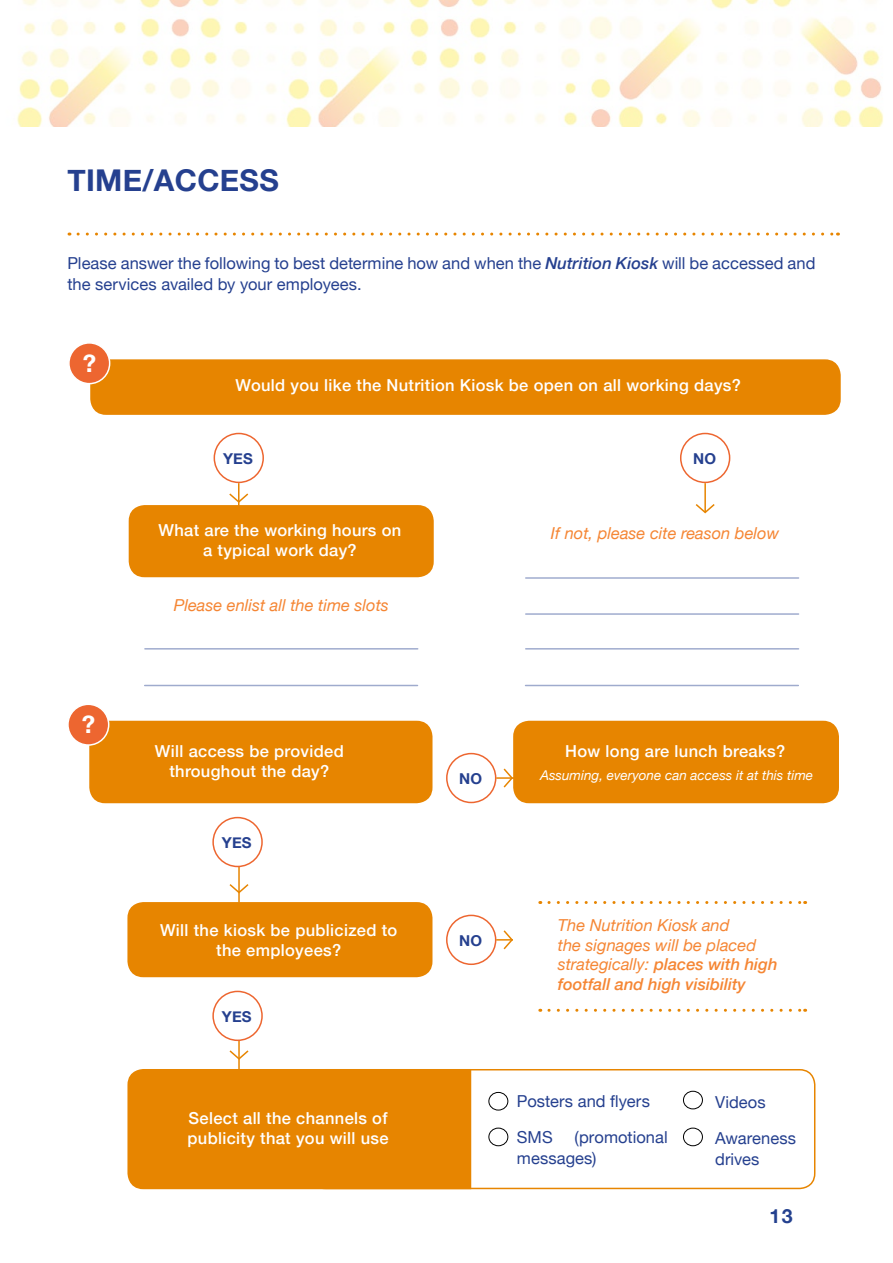
<style>
.page{position:relative;width:893px;height:1263px;background:#fff}
.page>*{position:absolute;margin:0;border:0;box-sizing:border-box;transform-origin:0 0}
.t1{font:700 30px "Helvetica Neue";letter-spacing:.01em;color:#25408f}
.t2{font:700 24px "Helvetica Neue";color:#fff}
.t3{font:700 19.5px "Helvetica Neue";color:#24418f}
.t4{font:500 16.5px/19.8px "Helvetica Neue";letter-spacing:.02em;color:#fff;text-align:center}
.t5{font:16.5px/21px "Helvetica Neue";letter-spacing:.005em;color:#25408f}
.t6{font:italic 16.5px/19.8px "Helvetica Neue";color:#f58634}
.t7{font:700 15px "Helvetica Neue";letter-spacing:.01em;color:#25408f}
.t8{font:italic 13.5px "Helvetica Neue";color:#fff}
.s1{font-weight:500;font-style:italic}
.s2{font-weight:500}
</style>
<div class="page">
<img style="left:17px;top:0;width:866px;height:126px">
<svg style="left:78px;top:233px;width:760px;height:3px"></svg>
<svg style="left:549px;top:901px;width:257px;height:3px"></svg>
<svg style="left:549px;top:1009px;width:257px;height:3px"></svg>
<div style="left:90px;top:359px;width:751px;height:56px;background:#e78500;border-radius:16px"></div>
<div style="left:129px;top:505px;width:305px;height:72px;background:#e78500;border-radius:16px"></div>
<div style="left:127px;top:902px;width:305px;height:75px;background:#e78500;border-radius:16px"></div>
<div style="left:214px;top:433px;width:50px;height:50px;border:2px solid #ed6630;border-radius:50%"></div>
<div style="left:680px;top:433px;width:50px;height:50px;border:2px solid #ed6630;border-radius:50%"></div>
<div style="left:69px;top:343px;width:41px;height:41px;background:#ed6630;border-radius:50%"></div>
<div style="left:68px;top:342px;width:42px;height:42px;border:2px solid #fff;border-radius:50%"></div>
<hr style="left:238px;top:866px;width:2px;height:37px;background:#e78500">
<hr style="left:238px;top:1040px;width:2px;height:29px;background:#e78500">
<hr style="left:704px;top:483px;width:2px;height:29px;background:#e78500">
<svg style="left:228px;top:483px;width:22px;height:23px"></svg>
<svg style="left:229px;top:882px;width:20px;height:12px"></svg>
<svg style="left:229px;top:1049px;width:20px;height:12px"></svg>
<svg style="left:695px;top:502px;width:20px;height:12px"></svg>
<hr style="left:526px;top:613px;width:273px;height:2px;background:#25408f">
<hr style="left:526px;top:577px;width:273px;height:2px;background:#25408f">
<hr style="left:526px;top:648px;width:273px;height:2px;background:#25408f">
<hr style="left:145px;top:648px;width:273px;height:2px;background:#25408f">
<hr style="left:525px;top:685px;width:273px;height:1px;background:#25408f">
<hr style="left:145px;top:685px;width:272px;height:1px;background:#25408f">
<div style="left:89px;top:721px;width:343px;height:82px;background:#e78500;border-radius:16px"></div>
<div style="left:513px;top:721px;width:326px;height:82px;background:#e78500;border-radius:16px"></div>
<div style="left:212px;top:817px;width:51px;height:50px;border:2px solid #ed6630;border-radius:50%"></div>
<div style="left:212px;top:991px;width:51px;height:50px;border:2px solid #ed6630;border-radius:50%"></div>
<div style="left:446px;top:753px;width:50px;height:50px;border:2px solid #ed6630;border-radius:50%"></div>
<div style="left:446px;top:915px;width:50px;height:50px;border:2px solid #ed6630;border-radius:50%"></div>
<div style="left:68px;top:704px;width:41px;height:41px;background:#ed6630;border-radius:50%"></div>
<div style="left:67px;top:703px;width:42px;height:43px;border:2px solid #fff;border-radius:50%"></div>
<hr style="left:496px;top:777px;width:44px;height:2px;background:#e78500">
<svg style="left:502px;top:767px;width:12px;height:22px"></svg>
<svg style="left:496px;top:930px;width:17px;height:20px"></svg>
<div style="left:310px;top:1069px;width:505px;height:120px;border:2px solid #e78500;border-radius:15px"></div>
<div style="left:489px;top:1092px;width:19px;height:18px;border:1px solid #000;border-radius:50%"></div>
<div style="left:683px;top:1091px;width:20px;height:18px;border:1px solid #000;border-radius:50%"></div>
<div style="left:489px;top:1128px;width:19px;height:18px;border:1px solid #000;border-radius:50%"></div>
<div style="left:683px;top:1128px;width:20px;height:18px;border:1px solid #000;border-radius:50%"></div>
<div style="left:127px;top:1069px;width:344px;height:120px;background:#e78500"></div>
<h1 class="t1" style="left:68px;top:157px;width:213px">TIME/ACCESS</h1>
<p class="t5" style="left:68px;top:253px;width:749px">Please answer the following to best determine how and when the <span class="s1">Nutrition Kiosk</span> will be accessed and the services availed by your employees.</p>
<h2 class="t2" style="left:83px;top:345px;width:15px">?</h2>
<h2 class="t2" style="left:82px;top:706px;width:15px">?</h2>
<p class="t4" style="left:235px;top:374px;width:507px">Would you like the Nutrition Kiosk be open on all working days?</p>
<p class="t7" style="left:223px;top:446px;width:31px">YES</p>
<p class="t7" style="left:693px;top:446px;width:24px">NO</p>
<p class="t4" style="left:159px;top:519px;width:244px">What are the working hours on a typical work day?</p>
<p class="t6" style="left:174px;top:596px;width:217px">Please enlist all the time slots</p>
<p class="t6" style="left:551px;top:524px;width:230px">If not, please cite reason below</p>
<p class="t4" style="left:155px;top:740px;width:190px">Will access be provided throughout the day?</p>
<p class="t4" style="left:565px;top:740px;width:222px">How long are lunch breaks?</p>
<p class="t8" style="left:540px;top:766px;width:275px">Assuming, everyone can access it at this time</p>
<p class="t7" style="left:459px;top:766px;width:24px">NO</p>
<p class="t7" style="left:222px;top:830px;width:31px">YES</p>
<p class="t4" style="left:160px;top:919px;width:239px">Will the kiosk be publicized to the employees?</p>
<p class="t7" style="left:222px;top:1004px;width:31px">YES</p>
<p class="t4" style="left:187px;top:1107px;width:203px;text-align:left">Select all the channels of publicity that you will use</p>
<p class="t7" style="left:459px;top:928px;width:24px">NO</p>
<p class="t6" style="left:558px;top:916px;width:221px">The Nutrition Kiosk and<br>the signages will be placed strategically: <span class="s2">places with high footfall and high visibility</span></p>
<p class="t5" style="left:517px;top:1092px;width:135px">Posters and flyers</p>
<p class="t5" style="left:715px;top:1092px;width:52px">Videos</p>
<p class="t5" style="left:517px;top:1128px;width:37px">SMS</p>
<p class="t5" style="left:517px;top:1128px;width:152px;text-indent:58px">(promotional messages)</p>
<p class="t5" style="left:715px;top:1128px;width:82px">Awareness drives</p>
<p class="t3" style="left:770px;top:1201px;width:25px">13</p>
</div>
